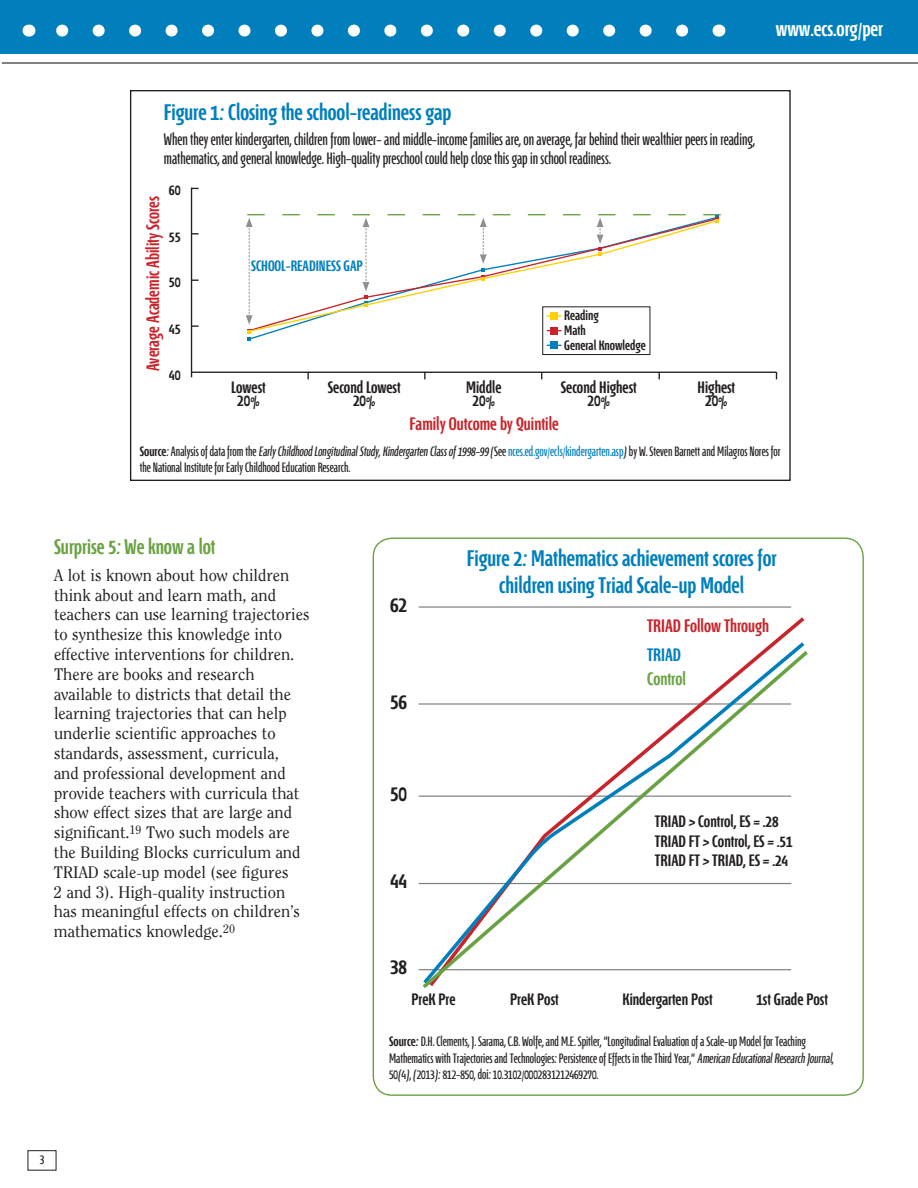
<style>
.page{position:relative;width:918px;height:1188px;background:#fff}
.page>*{position:absolute;margin:0;border:0;box-sizing:border-box;transform-origin:0 0}
.t1{font:600 22.5px/27px "Fontana ND Gg";color:#007fbc;text-align:center}
.t2{font:600 21.6px "Fontana ND Gg";color:#231f20}
.t3{font:600 21px "Fontana ND Gg";color:#6aa243}
.t4{font:600 21px "Fontana ND Gg";color:#fff}
.t5{font:600 18px "Fontana ND Gg";color:#c8242b}
.t6{font:600 18px "Fontana ND Gg";color:#6aa243}
.t7{font:600 18px "Fontana ND Gg";color:#007fbc}
.t8{font:16.5px/19.8px "Clearface S Si";color:#231f20}
.t9{font:16.5px/19.8px "Fontana ND Gg";color:#231f20}
.t10{font:600 16.5px/13.6px "Fontana ND Gg";color:#231f20;text-align:center}
.t11{font:600 15px "Fontana ND Gg";color:#007fbc}
.t12{font:600 15px "Fontana ND Gg";color:#231f20}
.t13{font:600 13.65px/15px "Fontana ND Gg";color:#231f20}
.t14{font:13.5px/16.2px "Fontana ND Gg";color:#231f20}
.s1{font-weight:600}
.s2{color:#007fbc}
</style>
<div class="page">
<div style="left:0;top:0;width:918px;height:54px;background:#007fbc"></div>
<hr style="left:2px;top:62px;width:916px;height:2px;background:#231f20">
<svg style="left:56px;top:25px;width:626px;height:12px"></svg>
<svg style="left:718px;top:25px;width:1px;height:12px"></svg>
<svg style="left:28px;top:25px;width:1px;height:12px"></svg>
<div style="left:28px;top:1150px;width:28px;height:20px;border:1px solid #231f20"></div>
<hr style="left:191px;top:188px;width:1px;height:189px;background:#231f20">
<hr style="left:192px;top:372px;width:584px;height:1px;background:#231f20">
<svg style="left:192px;top:233px;width:7px;height:2px"></svg>
<svg style="left:192px;top:325px;width:7px;height:2px"></svg>
<svg style="left:307px;top:373px;width:2px;height:6px"></svg>
<svg style="left:424px;top:373px;width:2px;height:6px"></svg>
<div style="left:550px;top:341px;width:8px;height:8px;background:#007fbc"></div>
<div style="left:542px;top:306px;width:108px;height:49px;border:1px solid #231f20"></div>
<svg style="left:246px;top:214px;width:475px;height:132px"></svg>
<hr style="left:419px;top:606px;width:372px;height:2px;background:#7c7e81">
<svg style="left:419px;top:647px;width:389px;height:341px"></svg>
<p class="t4" style="left:776px;top:19px;width:109px">www.ecs.org/per</p>
<h1 class="t1" style="left:164px;top:100px;width:289px">Figure 1: Closing the school-readiness gap</h1>
<p class="t9" style="left:164px;top:130px;width:593px">When they enter kindergarten, children from lower- and middle-income families are, on average, far behind their wealthier peers in reading, mathematics, and general knowledge. High-quality preschool could help close this gap in school readiness.</p>
<p class="t12" style="left:169px;top:183px;width:13px">60</p>
<p class="t12" style="left:169px;top:229px;width:13px">55</p>
<p class="t12" style="left:169px;top:275px;width:13px">50</p>
<p class="t12" style="left:169px;top:322px;width:13px">45</p>
<p class="t12" style="left:169px;top:367px;width:13px">40</p>
<p class="t5" style="left:144px;top:371px;width:177px;rotate:-90deg">Average Academic Ability Scores</p>
<p class="t11" style="left:251px;top:258px;width:113px">SCHOOL-READINESS GAP</p>
<p class="t13" style="left:564px;top:308px;width:83px">Reading<br>Math<br>General Knowledge</p>
<p class="t10" style="left:466px;top:381px;width:37px">Middle<br>20%</p>
<p class="t14" style="left:140px;top:444px;width:642px"><span class="s1">Source</span>: Analysis of data from the Early Childhood LongitudinalStudy, Kindergarten Classof 1998-99 (See <span class="s2">nces.ed.gov/ecls/kindergarten.asp</span>) by W. Steven Barnett and Milagros Nores for the National Institute for Early Childhood Education Research.</p>
<p class="t10" style="left:231px;top:381px;width:36px">Lowest<br>20%</p>
<p class="t10" style="left:328px;top:381px;width:74px">Second Lowest<br>20%</p>
<p class="t10" style="left:561px;top:381px;width:77px">Second Highest<br>20%</p>
<p class="t10" style="left:698px;top:381px;width:39px">Highest<br>20%</p>
<p class="t5" style="left:410px;top:416px;width:151px">Family Outcome by Quintile</p>
<p class="t3" style="left:54px;top:537px;width:163px">Surprise 5: We know a lot</p>
<p class="t8" style="left:54px;top:566px;width:257px">A lot is known about how children think about and learn math, and teachers can use learning trajectories to synthesize this knowledge into effective interventions for children.<br>There are books and research available to districts that detail the learning trajectories that can help underlie scientific approaches to standards, assessment, curricula,<br>and professional development and provide teachers with curricula that show effect sizes that are large and significant.<sup>19</sup> Two such models are the Building Blocks curriculum and TRIAD scale-up model (see figures<br>2 and 3). High-quality instruction has meaningful effects on children’s mathematics knowledge.<sup>20</sup></p>
<h2 class="t2" style="left:390px;top:594px;width:19px">62</h2>
<h2 class="t2" style="left:390px;top:691px;width:19px">56</h2>
<h2 class="t2" style="left:390px;top:783px;width:19px">50</h2>
<h2 class="t2" style="left:390px;top:871px;width:19px">44</h2>
<h2 class="t2" style="left:390px;top:957px;width:19px">38</h2>
<h1 class="t1" style="left:467px;top:546px;width:311px">Figure 2: Mathematics achievement scores for children using Triad Scale-up Model</h1>
<p class="t5" style="left:647px;top:617px;width:124px">TRIAD Follow Through</p>
<p class="t7" style="left:647px;top:646px;width:35px">TRIAD</p>
<p class="t6" style="left:647px;top:671px;width:40px">Control</p>
<p class="t10" style="left:655px;top:813px;width:139px;line-height:19.2px;text-align:left">TRIAD &gt; Control, ES = .28<br>TRIAD FT &gt; Control, ES = .51<br>TRIAD FT &gt; TRIAD, ES = .24</p>
<p class="t10" style="left:412px;top:993px;width:45px">PreK Pre</p>
<p class="t10" style="left:510px;top:993px;width:50px">PreK Post</p>
<p class="t10" style="left:623px;top:993px;width:92px">Kindergarten Post</p>
<p class="t10" style="left:756px;top:993px;width:73px">1st Grade Post</p>
<p class="t14" style="left:389px;top:1034px;width:446px"><span class="s1">Source:</span> D.H. Clements, J. Sarama, C.B. Wolfe, and M.E. Spitler, "Longitudinal Evaluation of a Scale-up Model for Teaching<br>Mathematics with Trajectories and Technologies: Persistence of Effects in the Third Year,"American EducationalResearch Journal,<br>50(4), (2013): 812-850, doi: 10.3102/0002831212469270.</p>
<p class="t14" style="left:40px;top:1152px;width:6px">3</p>
</div>
